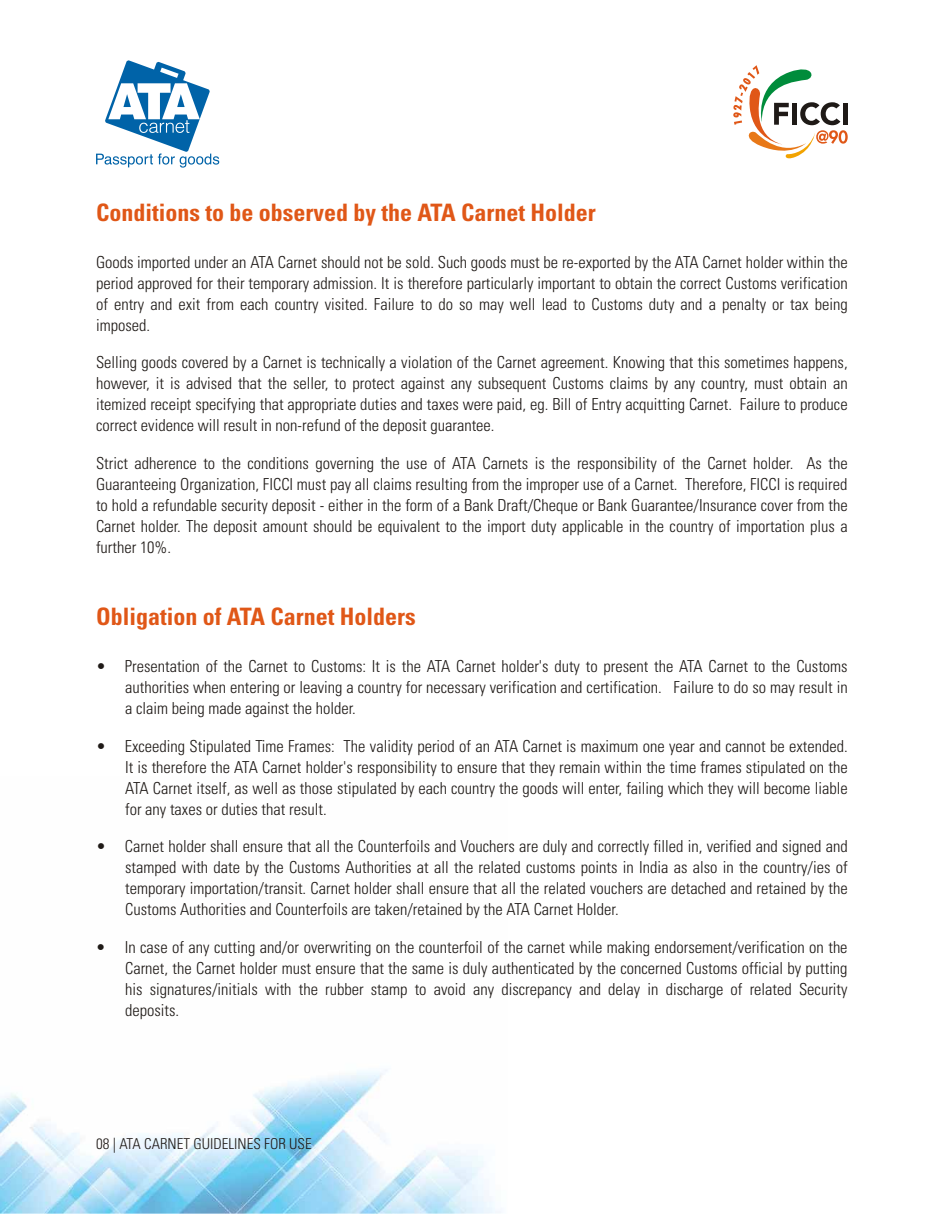
<style>
.page{position:relative;width:931px;height:1214px;background:#fff}
.page>*{position:absolute;margin:0;border:0;box-sizing:border-box;transform-origin:0 0}
.t1{font:300 condensed 24px "Univers";color:#e05717}
.t2{font:300 condensed 16.5px/21px "Univers";color:#1f1a17;text-align:justify}
.t3{font:300 condensed 15px "Univers";color:#1f1a17}
</style>
<div class="page">
<img style="left:0;top:1070px;width:501px;height:143px">
<svg style="left:733px;top:65px;width:114px;height:94px"></svg>
<svg style="left:96px;top:60px;width:123px;height:108px"></svg>
<h1 class="t1" style="left:96px;top:197px;width:501px">Conditions to be observed by the ATA Carnet Holder</h1>
<p class="t2" style="left:96px;top:251px;width:753px">Goods imported under an ATA Carnet should not be sold. Such goods must be re-exported by the ATA Carnet holder within the period approved for their temporary admission. It is therefore particularly important to obtain the correct Customs verification of entry and exit from each country visited. Failure to do so may well lead to Customs duty and a penalty or tax being imposed.</p>
<p class="t2" style="left:96px;top:352px;width:753px">Selling goods covered by a Carnet is technically a violation of the Carnet agreement. Knowing that this sometimes happens, however, it is advised that the seller, to protect against any subsequent Customs claims by any country, must obtain an itemized receipt specifying that appropriate duties and taxes were paid, eg. Bill of Entry acquitting Carnet. Failure to produce correct evidence will result in non-refund of the deposit guarantee.</p>
<p class="t2" style="left:96px;top:452px;width:753px">Strict adherence to the conditions governing the use of ATA Carnets is the responsibility of the Carnet holder. As the Guaranteeing Organization, FICCI must pay all claims resulting from the improper use of a Carnet. Therefore, FICCI is required to hold a refundable security deposit - either in the form of a Bank Draft/Cheque or Bank Guarantee/Insurance cover from the Carnet holder. The deposit amount should be equivalent to the import duty applicable in the country of importation plus a further 10%.</p>
<h1 class="t1" style="left:96px;top:602px;width:321px">Obligation of ATA Carnet Holders</h1>
<p class="t2" style="left:125px;top:655px;width:724px;text-indent:-29px">• Presentation of the Carnet to Customs: It is the ATA Carnet holder's duty to present the ATA Carnet to the Customs authorities when entering or leaving a country for necessary verification and certification. Failure to do so may result in a claim being made against the holder.</p>
<p class="t2" style="left:125px;top:735px;width:724px;text-indent:-29px">• Exceeding Stipulated Time Frames: The validity period of an ATA Carnet is maximum one year and cannot be extended.<br>It is therefore the ATA Carnet holder's responsibility to ensure that they remain within the time frames stipulated on the ATA Carnet itself, as well as those stipulated by each country the goods will enter, failing which they will become liable for any taxes or duties that result.</p>
<p class="t2" style="left:125px;top:835px;width:724px;text-indent:-29px">• Carnet holder shall ensure that all the Counterfoils and Vouchers are duly and correctly filled in, verified and signed and stamped with date by the Customs Authorities at all the related customs points in India as also in the country/ies of temporary importation/transit. Carnet holder shall ensure that all the related vouchers are detached and retained by the Customs Authorities and Counterfoils are taken/retained by the ATA Carnet Holder.</p>
<p class="t2" style="left:125px;top:936px;width:724px;text-indent:-29px">• In case of any cutting and/or overwriting on the counterfoil of the carnet while making endorsement/verification on the Carnet, the Carnet holder must ensure that the same is duly authenticated by the concerned Customs official by putting his signatures/initials with the rubber stamp to avoid any discrepancy and delay in discharge of related Security deposits.</p>
<p class="t3" style="left:96px;top:1134px;width:217px">08 | ATA CARNET GUIDELINES FOR USE</p>
</div>
